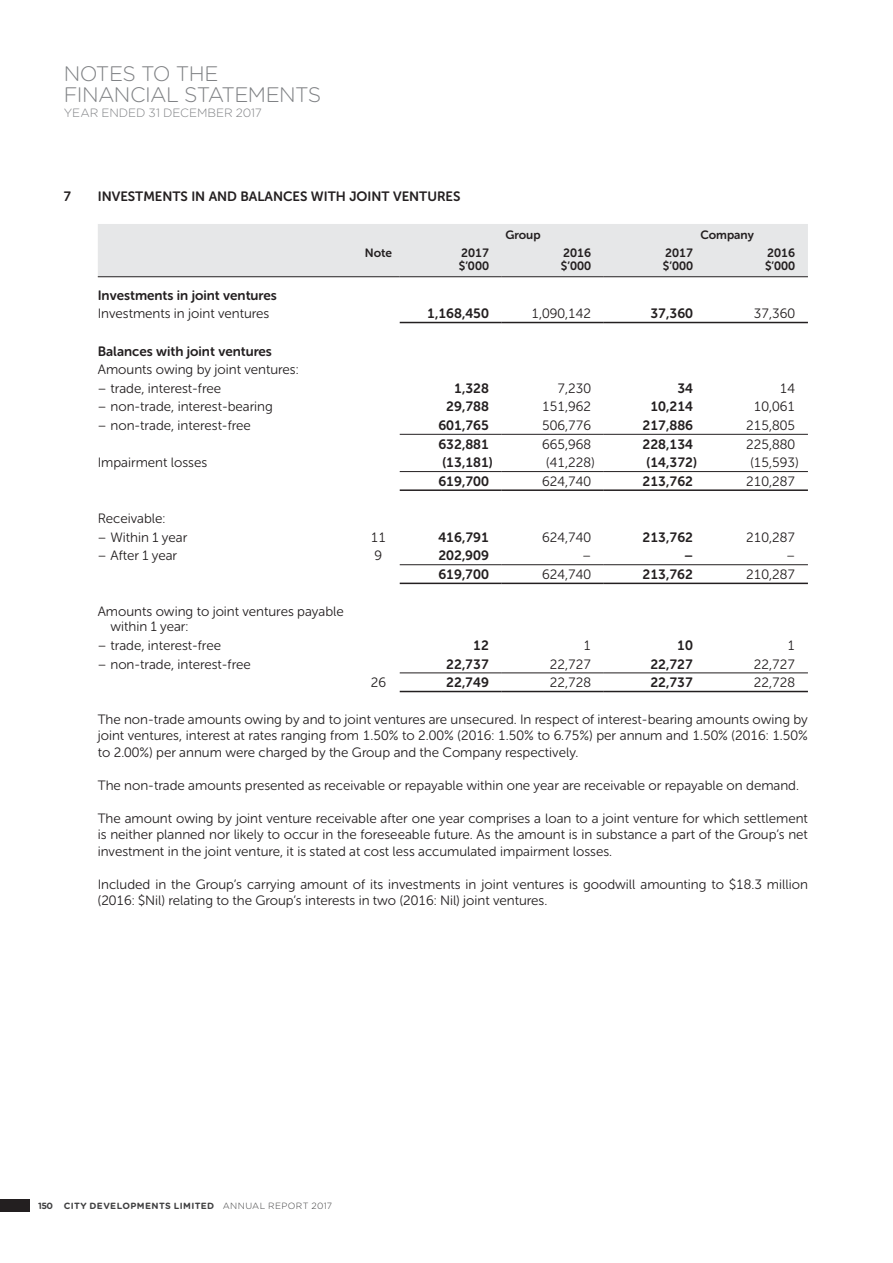
<style>
.page{position:relative;width:893px;height:1263px;background:#fff}
.page>*{position:absolute;margin:0;border:0;box-sizing:border-box;transform-origin:0 0}
.t1{font:300 21px/21px "Gotham Rounded";letter-spacing:-.035em;color:#808285}
.t2{font:13.5px/16.5px "Museo Sans Rounded 300";color:#231f20}
.t3{font:13.5px "Museo Sans Rounded 700";color:#231f20}
.t4{font:12px/13.5px "Museo Sans Rounded 700";color:#231f20}
.t5{font:300 12px "Gotham Rounded";letter-spacing:-.01em;color:#808285}
.t6{font:700 9px "Gotham Rounded";letter-spacing:.04em;color:#404041}
.s1{font-weight:300}
</style>
<div class="page">
<div style="left:98px;top:224px;width:710px;height:52px;background:#e6e7e8"></div>
<hr style="left:98px;top:276px;width:302px;height:1px;background:#231f20">
<hr style="left:400px;top:276px;width:102px;height:1px;background:#231f20">
<hr style="left:502px;top:276px;width:102px;height:1px;background:#231f20">
<hr style="left:604px;top:276px;width:204px;height:1px;background:#231f20">
<hr style="left:400px;top:434px;width:102px;height:1px;background:#231f20">
<hr style="left:502px;top:434px;width:102px;height:1px;background:#231f20">
<hr style="left:604px;top:434px;width:204px;height:1px;background:#231f20">
<hr style="left:400px;top:471px;width:102px;height:1px;background:#231f20">
<hr style="left:502px;top:471px;width:102px;height:1px;background:#231f20">
<hr style="left:604px;top:471px;width:204px;height:1px;background:#231f20">
<hr style="left:400px;top:489px;width:102px;height:2px;background:#231f20">
<hr style="left:502px;top:489px;width:102px;height:2px;background:#231f20">
<hr style="left:604px;top:489px;width:204px;height:2px;background:#231f20">
<hr style="left:400px;top:564px;width:102px;height:1px;background:#231f20">
<hr style="left:502px;top:564px;width:102px;height:1px;background:#231f20">
<hr style="left:604px;top:564px;width:204px;height:1px;background:#231f20">
<hr style="left:400px;top:583px;width:102px;height:1px;background:#231f20">
<hr style="left:502px;top:583px;width:102px;height:1px;background:#231f20">
<hr style="left:604px;top:583px;width:204px;height:1px;background:#231f20">
<hr style="left:400px;top:673px;width:102px;height:1px;background:#231f20">
<hr style="left:502px;top:673px;width:102px;height:1px;background:#231f20">
<hr style="left:604px;top:673px;width:204px;height:1px;background:#231f20">
<hr style="left:400px;top:691px;width:102px;height:1px;background:#231f20">
<hr style="left:502px;top:691px;width:102px;height:1px;background:#231f20">
<hr style="left:604px;top:691px;width:204px;height:1px;background:#231f20">
<hr style="left:400px;top:322px;width:102px;height:1px;background:#231f20">
<hr style="left:502px;top:322px;width:102px;height:1px;background:#231f20">
<hr style="left:604px;top:322px;width:204px;height:1px;background:#231f20">
<div style="left:0;top:1199px;width:30px;height:13px;background:#231f20"></div>
<h1 class="t1" style="left:64px;top:64px;width:259px">NOTES TO THE<br>FINANCIAL STATEMENTS</h1>
<p class="t5" style="left:64px;top:107px;width:200px">YEAR ENDED 31 DECEMBER 2017</p>
<p class="t3" style="left:64px;top:192px;width:9px">7</p>
<p class="t3" style="left:98px;top:192px;width:364px">INVESTMENTS IN AND BALANCES WITH JOINT VENTURES</p>
<p class="t4" style="left:505px;top:230px;width:37px">Group</p>
<p class="t4" style="left:700px;top:230px;width:55px">Company</p>
<p class="t4" style="left:365px;top:247px;width:29px">Note</p>
<p class="t4" style="left:459px;top:247px;width:32px">2017 $’000</p>
<p class="t4" style="left:561px;top:247px;width:32px">2016 $’000</p>
<p class="t4" style="left:663px;top:247px;width:32px">2017 $’000</p>
<p class="t4" style="left:765px;top:247px;width:32px">2016 $’000</p>
<p class="t3" style="left:98px;top:290px;width:181px">Investments in joint ventures</p>
<p class="t2" style="left:98px;top:305px;width:173px">Investments in joint ventures</p>
<p class="t3" style="left:427px;top:309px;width:63px">1,168,450</p>
<p class="t2" style="left:531px;top:305px;width:61px">1,090,142</p>
<p class="t3" style="left:650px;top:309px;width:44px">37,360</p>
<p class="t2" style="left:754px;top:305px;width:43px">37,360</p>
<p class="t3" style="left:98px;top:346px;width:176px">Balances with joint ventures</p>
<p class="t2" style="left:98px;top:361px;width:202px">Amounts owing by joint ventures:</p>
<p class="t2" style="left:98px;top:380px;width:125px">– trade, interest-free</p>
<p class="t3" style="left:454px;top:383px;width:36px">1,328</p>
<p class="t2" style="left:557px;top:380px;width:35px">7,230</p>
<p class="t3" style="left:677px;top:383px;width:17px">34</p>
<p class="t2" style="left:780px;top:380px;width:17px">14</p>
<p class="t2" style="left:98px;top:399px;width:177px">– non-trade, interest-bearing</p>
<p class="t3" style="left:446px;top:402px;width:44px">29,788</p>
<p class="t2" style="left:542px;top:399px;width:50px">151,962</p>
<p class="t3" style="left:650px;top:402px;width:44px">10,214</p>
<p class="t2" style="left:754px;top:399px;width:43px">10,061</p>
<p class="t2" style="left:98px;top:417px;width:155px">– non-trade, interest-free</p>
<p class="t3" style="left:438px;top:420px;width:52px">601,765</p>
<p class="t2" style="left:542px;top:417px;width:50px">506,776</p>
<p class="t3" style="left:642px;top:420px;width:52px">217,886</p>
<p class="t2" style="left:746px;top:417px;width:50px">215,805</p>
<p class="t3" style="left:438px;top:439px;width:52px">632,881</p>
<p class="t2" style="left:542px;top:436px;width:50px">665,968</p>
<p class="t3" style="left:642px;top:439px;width:52px">228,134</p>
<p class="t2" style="left:746px;top:436px;width:50px">225,880</p>
<p class="t2" style="left:98px;top:455px;width:111px">Impairment losses</p>
<p class="t3" style="left:442px;top:458px;width:52px">(13,181)</p>
<p class="t2" style="left:546px;top:455px;width:50px">(41,228)</p>
<p class="t3" style="left:646px;top:458px;width:52px">(14,372)</p>
<p class="t2" style="left:750px;top:455px;width:50px">(15,593)</p>
<p class="t3" style="left:438px;top:476px;width:52px">619,700</p>
<p class="t2" style="left:542px;top:473px;width:50px">624,740</p>
<p class="t3" style="left:642px;top:476px;width:52px">213,762</p>
<p class="t2" style="left:746px;top:473px;width:50px">210,287</p>
<p class="t2" style="left:98px;top:510px;width:69px">Receivable:</p>
<p class="t2" style="left:98px;top:529px;width:91px">– Within 1 year</p>
<p class="t2" style="left:371px;top:529px;width:17px">11</p>
<p class="t3" style="left:438px;top:532px;width:52px">416,791</p>
<p class="t2" style="left:542px;top:529px;width:50px">624,740</p>
<p class="t3" style="left:642px;top:532px;width:52px">213,762</p>
<p class="t2" style="left:746px;top:529px;width:50px">210,287</p>
<p class="t2" style="left:98px;top:548px;width:81px">– After 1 year</p>
<p class="t2" style="left:375px;top:548px;width:9px">9</p>
<p class="t3" style="left:438px;top:551px;width:52px">202,909</p>
<p class="t2" style="left:582px;top:548px;width:10px">–</p>
<p class="t3" style="left:684px;top:551px;width:11px">–</p>
<p class="t2" style="left:786px;top:548px;width:10px">–</p>
<p class="t3" style="left:438px;top:569px;width:52px">619,700</p>
<p class="t2" style="left:542px;top:566px;width:50px">624,740</p>
<p class="t3" style="left:642px;top:569px;width:52px">213,762</p>
<p class="t2" style="left:746px;top:566px;width:50px">210,287</p>
<p class="t2" style="left:110px;top:604px;width:235px;line-height:15px;text-indent:-13px">Amounts owing to joint ventures payable within 1 year:</p>
<p class="t2" style="left:98px;top:637px;width:125px">– trade, interest-free</p>
<p class="t3" style="left:473px;top:640px;width:17px">12</p>
<p class="t2" style="left:583px;top:637px;width:9px">1</p>
<p class="t3" style="left:677px;top:640px;width:17px">10</p>
<p class="t2" style="left:787px;top:637px;width:9px">1</p>
<p class="t2" style="left:98px;top:656px;width:155px">– non-trade, interest-free</p>
<p class="t3" style="left:446px;top:659px;width:44px">22,737</p>
<p class="t2" style="left:550px;top:656px;width:43px">22,727</p>
<p class="t3" style="left:650px;top:659px;width:44px">22,727</p>
<p class="t2" style="left:754px;top:656px;width:43px">22,727</p>
<p class="t2" style="left:371px;top:674px;width:17px">26</p>
<p class="t3" style="left:446px;top:678px;width:44px">22,749</p>
<p class="t2" style="left:550px;top:674px;width:43px">22,728</p>
<p class="t3" style="left:650px;top:678px;width:44px">22,737</p>
<p class="t2" style="left:754px;top:674px;width:43px">22,728</p>
<p class="t2" style="left:98px;top:711px;width:712px;text-align:justify">The non-trade amounts owing by and to joint ventures are unsecured. In respect of interest-bearing amounts owing by joint ventures, interest at rates ranging from 1.50% to 2.00% (2016: 1.50% to 6.75%) per annum and 1.50% (2016: 1.50% to 2.00%) per annum were charged by the Group and the Company respectively.</p>
<p class="t2" style="left:98px;top:777px;width:703px">The non-trade amounts presented as receivable or repayable within one year are receivable or repayable on demand.</p>
<p class="t2" style="left:98px;top:810px;width:712px;text-align:justify">The amount owing by joint venture receivable after one year comprises a loan to a joint venture for which settlement is neither planned nor likely to occur in the foreseeable future. As the amount is in substance a part of the Group’s net investment in the joint venture, it is stated at cost less accumulated impairment losses.</p>
<p class="t2" style="left:98px;top:876px;width:712px">Included in the Group’s carrying amount of its investments in joint ventures is goodwill amounting to $18.3 million (2016: $Nil) relating to the Group’s interests in two (2016: Nil) joint ventures.</p>
<p class="t6" style="left:38px;top:1202px;width:295px">150 CITY DEVELOPMENTS LIMITED <span class="s1">ANNUAL REPORT 2017</span></p>
</div>
